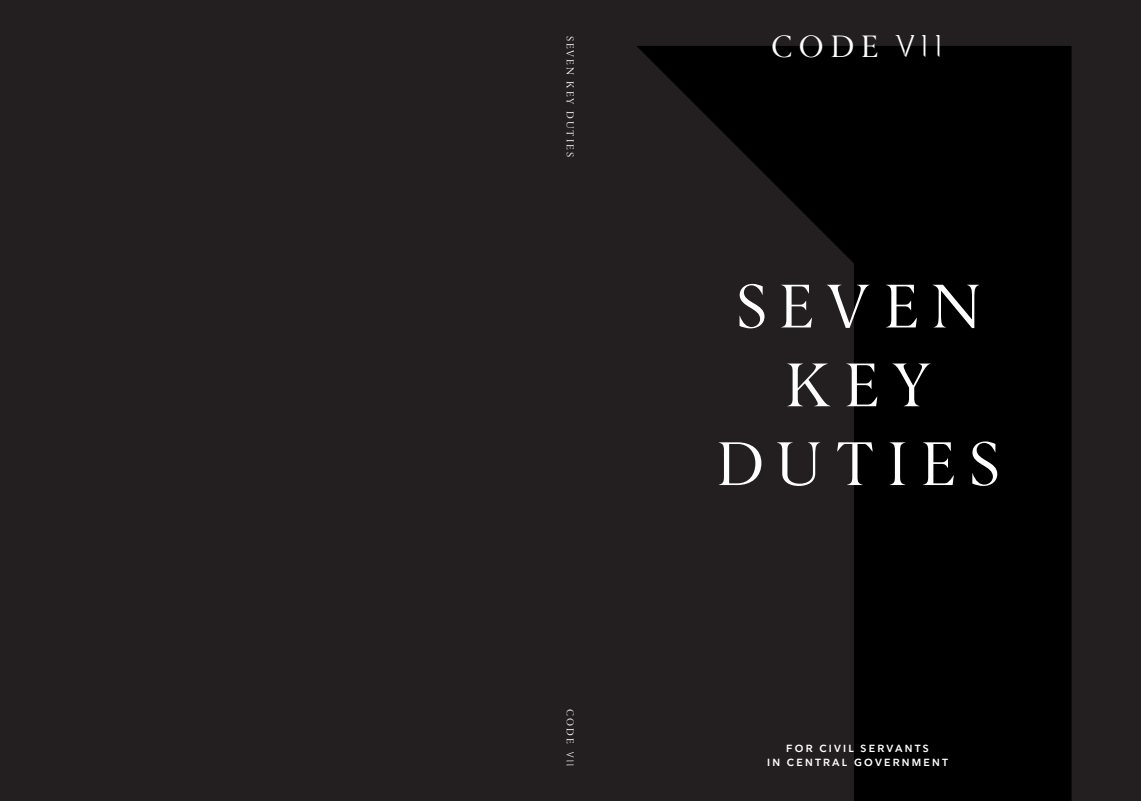
<style>
.page{position:relative;width:1141px;height:801px;background:#231f20}
.page>*{position:absolute;margin:0;border:0;box-sizing:border-box;transform-origin:0 0}
.t1{font:61.88px/78.8px "Berlingske Serif";letter-spacing:.205em;color:#fff;text-align:center}
.t2{font:31px "Berlingske Serif";color:#fff}
.t3{font:600 10.25px/13.8px "Nationale";letter-spacing:.215em;color:#fff;text-align:center}
.t4{font:10px "Berlingske Serif";letter-spacing:.205em;color:#fff}
.s1{font-family:"FAUX Orient"}
.s2{font-family:"FAUX Occident";font-size:30px}
</style>
<div class="page">
<svg style="left:637px;top:46px;width:435px;height:755px;fill:#000001"></svg>
<p class="t4" style="left:577px;top:36px;width:123px;rotate:90deg">SEVEN KEY DUTIES</p>
<p class="t4" style="left:577px;top:709px;width:60px;rotate:90deg">CODE <span class="s1">VII</span></p>
<h2 class="t2" style="left:771px;top:26px;width:174px">CODE <span class="s2">VII</span></h2>
<h1 class="t1" style="left:716px;top:266px;width:285px">SEVEN<br>KEY<br>DUTIES</h1>
<p class="t3" style="left:767px;top:741px;width:182px">FOR CIVIL SERVANTS<br>IN CENTRAL GOVERNMENT</p>
</div>
